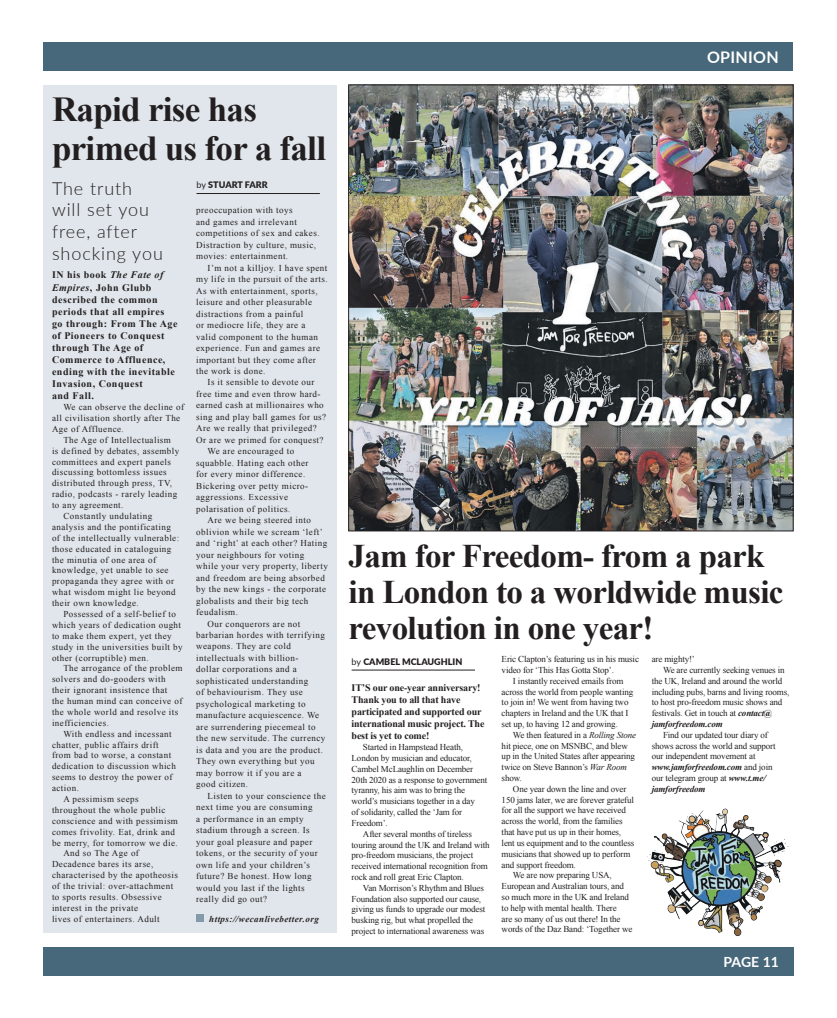
<style>
.page{position:relative;width:837px;height:1018px;background:#fff}
.page>*{position:absolute;margin:0;border:0;box-sizing:border-box;transform-origin:0 0}
.t1{font:700 35px/39px "Times New Roman";letter-spacing:-.02em;color:#231f20}
.t2{font:700 33px/36px "Times New Roman";letter-spacing:-.02em;color:#231f20}
.Sub_Deck_1{font:300 18px/21.7px "Lato";letter-spacing:.05em;color:#231f20}
.t3{font:700 16px "Lato";color:#fff}
.t4{font:700 16px "Lato";letter-spacing:.02em;color:#fff}
.t5{font:700 14px "Lato";letter-spacing:-.01em;color:#fff}
.Article_First_Paragr{font:700 10px/12.1px "Times New Roman";letter-spacing:.05em;color:#231f20}
.Article_First_Paragr-2{font:700 10px/12px "Times New Roman";letter-spacing:-.015em;color:#231f20}
.Indented_Paragraph{font:9px/11.5px "Times New Roman";letter-spacing:.05em;color:#231f20}
.Indented_Paragraph-2{font:9px/10.8px "Times New Roman";letter-spacing:-.015em;color:#231f20}
.Byline_Box{font:900 9px "Lato";color:#231f20}
.Reference_Heading{font:italic 700 9px "Times New Roman";letter-spacing:.05em;color:#231f20}
.s1{font-weight:400}
.s2{font-style:italic}
.s3{font-weight:700;font-style:italic}
</style>
<div class="page">
<div style="left:43px;top:85px;width:294px;height:848px;background:#e0e6eb"></div>
<div style="left:196px;top:914px;width:7px;height:7px;background:#8499aa"></div>
<hr style="left:196px;top:193px;width:124px;height:1px;background:#231f20">
<div style="left:43px;top:947px;width:751px;height:28px;background:#47677a"></div>
<div style="left:43px;top:43px;width:750px;height:28px;background:#47677a"></div>
<img style="left:350px;top:87px;width:441px;height:442px">
<hr style="left:351px;top:670px;width:124px;height:1px;background:#231f20">
<img style="left:647px;top:808px;width:142px;height:128px">
<p class="t1" style="left:52px;top:88px;width:275px">Rapid rise has primed us for a fall</p>
<p class="Byline_Box" style="left:196px;top:178px;width:73px"><span class="s1">by</span> STUART FARR</p>
<p class="Sub_Deck_1" style="left:52px;top:177px;width:112px">The truth will set you free, after shocking you</p>
<p class="Article_First_Paragr" style="left:52px;top:269px;width:127px">IN his book <span class="s2">The Fate of<br>Empires</span>, John Glubb described the common periods that all empires<br>go through: From The Age of Pioneers to Conquest through The Age of<br>Commerce to Affluence, ending with the inevitable<br>Invasion, Conquest<br>and Fall.</p>
<p class="Indented_Paragraph" style="left:52px;top:401px;width:133px;line-height:10.9px;text-indent:11px">We can observe the decline of all civilisation shortly after The<br>Age of Affluence.</p>
<p class="Indented_Paragraph" style="left:52px;top:434px;width:129px;line-height:10.9px;text-indent:11px">The Age of Intellectualism is defined by debates, assembly committees and expert panels discussing bottomless issues distributed through press, TV, radio, podcasts - rarely leading to any agreement.</p>
<p class="Indented_Paragraph" style="left:52px;top:510px;width:129px;line-height:10.9px;text-indent:11px">Constantly undulating analysis and the pontificating of the intellectually vulnerable: those educated in cataloguing the minutia of one area of knowledge, yet unable to see propaganda they agree with or what wisdom might lie beyond their own knowledge.</p>
<p class="Indented_Paragraph" style="left:52px;top:608px;width:132px;line-height:10.9px;text-indent:11px">Possessed of a self-belief to which years of dedication ought to make them expert, yet they study in the universities built by other (corruptible) men.</p>
<p class="Indented_Paragraph" style="left:52px;top:663px;width:132px;line-height:10.9px;text-indent:11px">The arrogance of the problem solvers and do-gooders with their ignorant insistence that<br>the human mind can conceive of the whole world and resolve its inefficiencies.</p>
<p class="Indented_Paragraph" style="left:52px;top:728px;width:125px;line-height:10.9px;text-indent:11px">With endless and incessant chatter, public affairs drift from bad to worse, a constant dedication to discussion which seems to destroy the power of action.</p>
<p class="Indented_Paragraph" style="left:52px;top:793px;width:127px;line-height:10.9px;text-indent:11px">A pessimism seeps throughout the whole public conscience and with pessimism comes frivolity. Eat, drink and be merry, for tomorrow we die.</p>
<p class="Indented_Paragraph" style="left:52px;top:848px;width:127px;line-height:10.9px;text-indent:11px">And so The Age of<br>Decadence bares its arse, characterised by the apotheosis of the trivial: over-attachment to sports results. Obsessive interest in the private<br>lives of entertainers. Adult</p>
<p class="Indented_Paragraph" style="left:196px;top:204px;width:125px">preoccupation with toys<br>and games and irrelevant competitions of sex and cakes.<br>Distraction by culture, music, movies: entertainment.</p>
<p class="Indented_Paragraph" style="left:196px;top:262px;width:133px;text-indent:11px">I’m not a killjoy. I have spent my life in the pursuit of the arts.<br>As with entertainment, sports, leisure and other pleasurable distractions from a painful<br>or mediocre life, they are a<br>valid component to the human experience. Fun and games are important but they come after the work is done.</p>
<p class="Indented_Paragraph" style="left:196px;top:376px;width:131px;text-indent:11px">Is it sensible to devote our free time and even throw hard&shy;earned cash at millionaires who sing and play ball games for us?<br>Are we really that privileged?<br>Or are we primed for conquest?</p>
<p class="Indented_Paragraph" style="left:196px;top:445px;width:114px;text-indent:11px">We are encouraged to squabble. Hating each other for every minor difference.<br>Bickering over petty micro&shy;aggressions. Excessive polarisation of politics.</p>
<p class="Indented_Paragraph" style="left:196px;top:514px;width:133px;text-indent:11px">Are we being steered into oblivion while we scream ‘left’ and ‘right’ at each other? Hating your neighbours for voting while your very property, liberty and freedom are being absorbed by the new kings - the corporate globalists and their big tech feudalism.</p>
<p class="Indented_Paragraph" style="left:196px;top:617px;width:131px;text-indent:11px">Our conquerors are not barbarian hordes with terrifying weapons. They are cold intellectuals with billion-<br>dollar corporations and a sophisticated understanding<br>of behaviourism. They use psychological marketing to manufacture acquiescence. We are surrendering piecemeal to the new servitude. The currency is data and you are the product.<br>They own everything but you may borrow it if you are a<br>good citizen.</p>
<p class="Indented_Paragraph" style="left:196px;top:790px;width:131px;text-indent:11px">Listen to your conscience the next time you are consuming<br>a performance in an empty stadium through a screen. Is your goal pleasure and paper tokens, or the security of your own life and your children’s future? Be honest. How long would you last if the lights really did go out?</p>
<p class="Reference_Heading" style="left:209px;top:912px;width:111px">https://wecanlivebetter.org</p>
<p class="t4" style="left:706px;top:46px;width:73px">OPINION</p>
<p class="t3" style="left:718px;top:53px;width:63px">HEALTH</p>
<p class="t2" style="left:348px;top:537px;width:436px">Jam for Freedom- from a park in London to a worldwide music revolution in one year!</p>
<p class="Byline_Box" style="left:351px;top:654px;width:112px"><span class="s1">by</span> CAMBEL MCLAUGHLIN</p>
<p class="Indented_Paragraph-2" style="left:501px;top:653px;width:139px">Eric Clapton’s featuring us in his music video for ‘This Has Gotta Stop’.</p>
<p class="Indented_Paragraph-2" style="left:501px;top:675px;width:133px;text-indent:11px">I instantly received emails from across the world from people wanting to join in! We went from having two chapters in Ireland and the UK that I set up, to having 12 and growing.</p>
<p class="Indented_Paragraph-2" style="left:501px;top:729px;width:136px;text-indent:11px">We then featured in a <span class="s2">Rolling Stone </span>hit piece, one on MSNBC, and blew up in the United States after appearing twice on Steve Bannon’s <span class="s2">War Room </span>show.</p>
<p class="Indented_Paragraph-2" style="left:501px;top:783px;width:134px;text-indent:11px">One year down the line and over 150 jams later, we are forever grateful for all the support we have received across the world, from the families that have put us up in their homes, lent us equipment and to the countless musicians that showed up to perform and support freedom.</p>
<p class="Indented_Paragraph-2" style="left:501px;top:869px;width:132px;text-indent:11px">We are now preparing USA,<br>European and Australian tours, and so much more in the UK and Ireland to help with mental health. There<br>are so many of us out there! In the words of the Daz Band: ‘Together we</p>
<p class="Indented_Paragraph-2" style="left:651px;top:653px;width:45px">are mighty!’</p>
<p class="Indented_Paragraph-2" style="left:651px;top:664px;width:139px;text-indent:11px">We are currently seeking venues in the UK, Ireland and around the world including pubs, barns and living rooms, to host pro-freedom music shows and festivals. Get in touch at <span class="s3">contact@ jamforfreedom.com</span></p>
<p class="Indented_Paragraph-2" style="left:651px;top:729px;width:125px;text-indent:11px">Find our updated tour diary of shows across the world and support our independent movement at <span class="s3">www.jamforfreedom.com</span> and join our telegram group at <span class="s3">www.t.me/ jamforfreedom</span></p>
<p class="Article_First_Paragr-2" style="left:351px;top:682px;width:134px">IT’S our one-year anniversary!<br>Thank you to all that have participated and supported our international music project. The best is yet to come!</p>
<p class="Indented_Paragraph-2" style="left:351px;top:741px;width:137px;text-indent:11px">Started in Hampstead Heath,<br>London by musician and educator,<br>Cambel McLaughlin on December<br>20th 2020 as a response to government tyranny, his aim was to bring the world’s musicians together in a day<br>of solidarity, called the ‘Jam for<br>Freedom’.</p>
<p class="Indented_Paragraph-2" style="left:351px;top:828px;width:139px;text-indent:11px">After several months of tireless touring around the UK and Ireland with pro-freedom musicians, the project received international recognition from rock and roll great Eric Clapton.</p>
<p class="Indented_Paragraph-2" style="left:351px;top:882px;width:135px;text-indent:11px">Van Morrison’s Rhythm and Blues Foundation also supported our cause, giving us funds to upgrade our modest busking rig, but what propelled the project to international awareness was</p>
<p class="t3" style="left:716px;top:943px;width:65px">PAGE 11</p>
<p class="t5" style="left:723px;top:951px;width:57px">PAGE 11</p>
</div>
